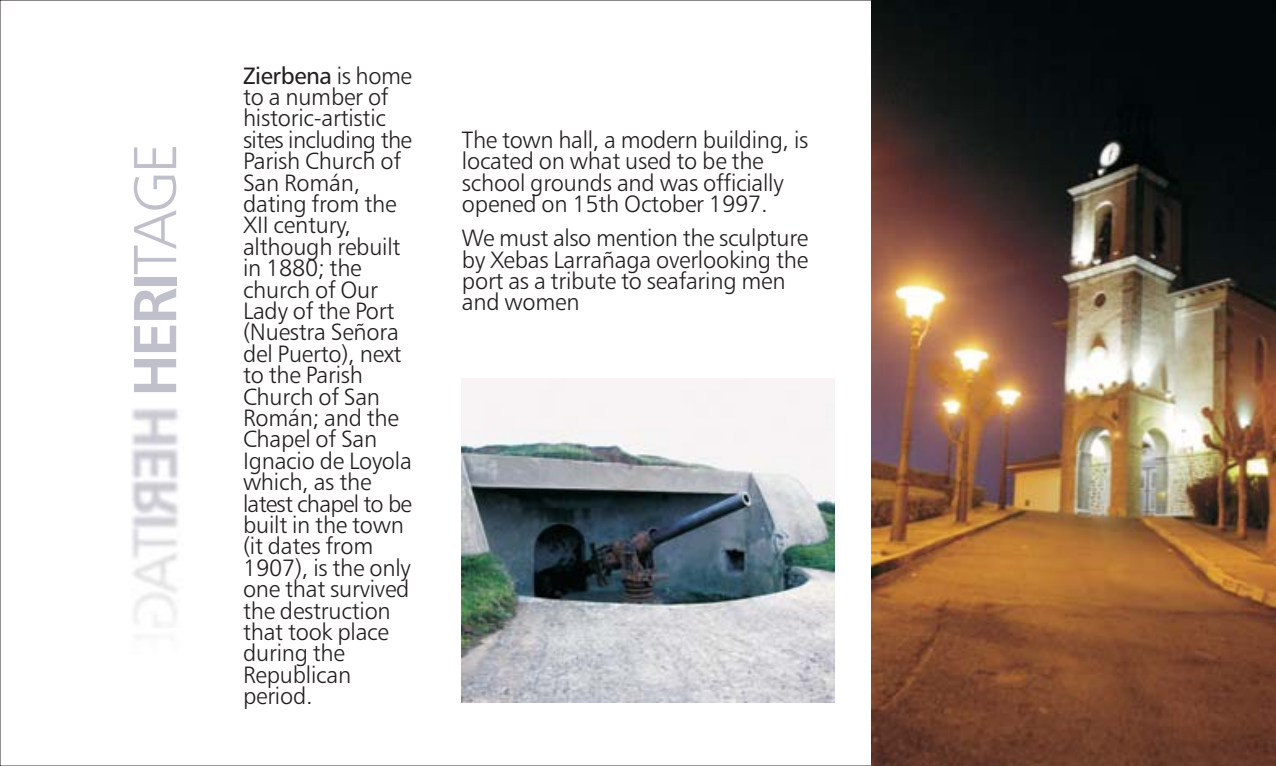
<style>
.page{position:relative;width:1276px;height:766px;background:#fff}
.page>*{position:absolute;margin:0;border:0;box-sizing:border-box;transform-origin:0 0}
.t1{font:60.75px "Humanist 777 BT Bold B";color:#c0c0cc}
.t2{font:23.62px/21.4px "Humanist 777 BT Light B";letter-spacing:-.01em;color:#231f20}
.t3{font:23.62px "Humanist 777 BT Roman B";letter-spacing:-.015em;color:#231f20}
.s1{font-family:"Humanist 777 BT Light B"}
</style>
<div class="page">
<img style="left:131px;top:408px;width:48px;height:219px">
<img style="left:871px;top:1px;width:404px;height:764px">
<img style="left:462px;top:378px;width:372px;height:324px">
<h1 class="t1" style="left:131px;top:396px;width:255px;rotate:-90deg">HERI<span class="s1">TAGE</span></h1>
<p class="t3" style="left:243px;top:66px;width:170px">Zierbena <span class="s1">is home</span></p>
<p class="t2" style="left:243px;top:88px;width:170px">to a number of historic-artistic sites including the<br>Parish Church of<br>San Román, dating from the<br>XII century, although rebuilt in 1880; the church of Our<br>Lady of the Port (Nuestra Señora del Puerto), next to the Parish<br>Church of San<br>Román; and the<br>Chapel of San<br>Ignacio de Loyola which, as the latest chapel to be built in the town (it dates from<br>1907), is the only one that survived the destruction that took place during the<br>Republican period.</p>
<p class="t2" style="left:462px;top:131px;width:348px">The town hall, a modern building, is located on what used to be the school grounds and was officially opened on 15th October 1997.</p>
<p class="t2" style="left:462px;top:229px;width:348px">We must also mention the sculpture by Xebas Larrañaga overlooking the port as a tribute to seafaring men and women</p>
</div>
